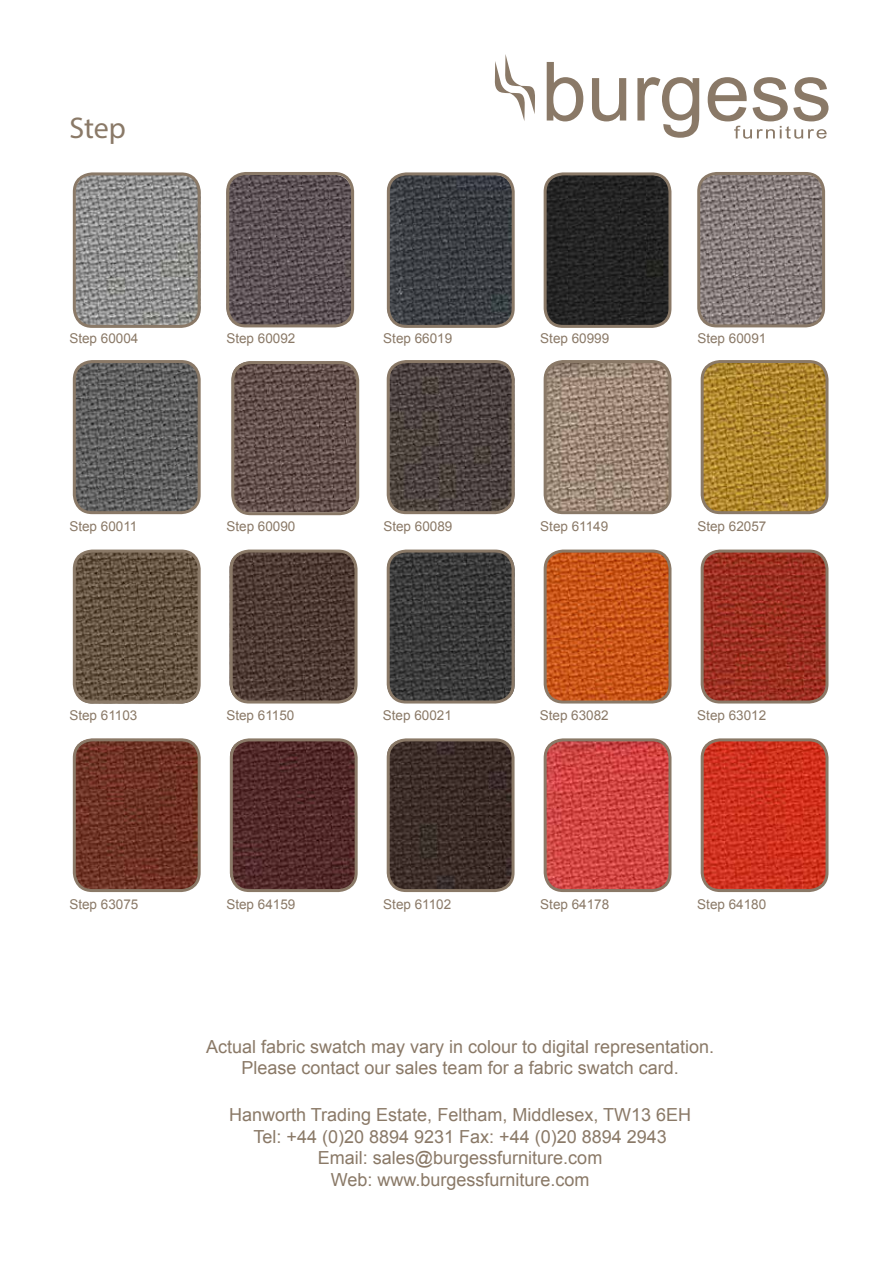
<style>
.page{position:relative;width:893px;height:1263px;background:#fff}
.page>*{position:absolute;margin:0;border:0;box-sizing:border-box;transform-origin:0 0}
.t1{font:30px "Myriad Pro";color:#8a7967}
.t2{font:18px/21.6px "Arial";color:#8a7967;text-align:center}
.t3{font:13.5px "Arial";color:#8a7967}
</style>
<div class="page">
<img style="left:387px;top:176px;width:124px;height:150px">
<img style="left:701px;top:361px;width:126px;height:151px">
<img style="left:230px;top:553px;width:124px;height:149px">
<svg style="left:547px;top:62px;width:36px;height:59px"></svg>
<svg style="left:592px;top:78px;width:34px;height:43px"></svg>
<svg style="left:637px;top:77px;width:62px;height:61px"></svg>
<svg style="left:708px;top:77px;width:120px;height:62px"></svg>
<svg style="left:494px;top:54px;width:41px;height:67px"></svg>
<img style="left:77px;top:176px;width:120px;height:150px">
<img style="left:74px;top:364px;width:123px;height:148px">
<img style="left:387px;top:553px;width:128px;height:149px">
<img style="left:389px;top:364px;width:122px;height:149px">
<img style="left:235px;top:361px;width:122px;height:150px">
<img style="left:701px;top:176px;width:123px;height:150px">
<img style="left:230px;top:176px;width:122px;height:150px">
<img style="left:544px;top:176px;width:126px;height:150px">
<img style="left:387px;top:742px;width:124px;height:148px">
<img style="left:544px;top:361px;width:126px;height:151px">
<img style="left:702px;top:553px;width:125px;height:149px">
<img style="left:545px;top:553px;width:125px;height:149px">
<img style="left:230px;top:742px;width:124px;height:148px">
<img style="left:544px;top:740px;width:126px;height:150px">
<img style="left:701px;top:740px;width:126px;height:150px">
<img style="left:74px;top:742px;width:123px;height:148px">
<img style="left:74px;top:553px;width:126px;height:150px">
<div style="left:73px;top:172px;width:128px;height:156px;border:3px solid #8a7967;border-radius:18px"></div>
<div style="left:73px;top:738px;width:128px;height:154px;border:3px solid #8a7967;border-radius:18px"></div>
<div style="left:230px;top:738px;width:128px;height:154px;border:3px solid #8a7967;border-radius:18px"></div>
<div style="left:387px;top:738px;width:128px;height:154px;border:3px solid #8a7967;border-radius:18px"></div>
<div style="left:544px;top:738px;width:127px;height:154px;border:3px solid #8a7967;border-radius:18px"></div>
<div style="left:544px;top:549px;width:127px;height:154px;border:3px solid #8a7967;border-radius:18px"></div>
<div style="left:701px;top:738px;width:127px;height:154px;border:3px solid #8a7967;border-radius:18px"></div>
<div style="left:701px;top:549px;width:127px;height:154px;border:3px solid #8a7967;border-radius:18px"></div>
<div style="left:73px;top:360px;width:128px;height:154px;border:3px solid #8a7967;border-radius:18px"></div>
<div style="left:231px;top:361px;width:128px;height:154px;border:3px solid #8a7967;border-radius:18px"></div>
<div style="left:387px;top:360px;width:128px;height:154px;border:3px solid #8a7967;border-radius:18px"></div>
<div style="left:387px;top:172px;width:128px;height:156px;border:3px solid #8a7967;border-radius:18px"></div>
<div style="left:544px;top:172px;width:127px;height:156px;border:3px solid #8a7967;border-radius:18px"></div>
<div style="left:544px;top:360px;width:127px;height:154px;border:3px solid #8a7967;border-radius:18px"></div>
<div style="left:701px;top:360px;width:127px;height:154px;border:3px solid #8a7967;border-radius:18px"></div>
<div style="left:697px;top:172px;width:128px;height:155px;border:3px solid #8a7967;border-radius:18px"></div>
<div style="left:230px;top:549px;width:128px;height:154px;border:3px solid #8a7967;border-radius:18px"></div>
<div style="left:73px;top:549px;width:128px;height:154px;border:3px solid #8a7967;border-radius:18px"></div>
<div style="left:387px;top:549px;width:128px;height:154px;border:3px solid #8a7967;border-radius:18px"></div>
<div style="left:226px;top:172px;width:128px;height:155px;border:3px solid #8a7967;border-radius:18px"></div>
<h1 class="t1" style="left:69px;top:110px;width:58px">Step</h1>
<p class="t3" style="left:383px;top:330px;width:71px">Step 66019</p>
<p class="t3" style="left:540px;top:330px;width:71px">Step 60999</p>
<p class="t3" style="left:226px;top:330px;width:71px">Step 60092</p>
<p class="t3" style="left:69px;top:330px;width:71px">Step 60004</p>
<p class="t3" style="left:697px;top:330px;width:71px">Step 60091</p>
<p class="t3" style="left:69px;top:518px;width:70px">Step 60011</p>
<p class="t3" style="left:69px;top:707px;width:70px">Step 61103</p>
<p class="t3" style="left:226px;top:517px;width:71px">Step 60090</p>
<p class="t3" style="left:383px;top:518px;width:71px">Step 60089</p>
<p class="t3" style="left:540px;top:518px;width:70px">Step 61149</p>
<p class="t3" style="left:697px;top:518px;width:71px">Step 62057</p>
<p class="t3" style="left:226px;top:707px;width:70px">Step 61150</p>
<p class="t3" style="left:383px;top:707px;width:71px">Step 60021</p>
<p class="t3" style="left:540px;top:707px;width:71px">Step 63082</p>
<p class="t3" style="left:697px;top:707px;width:71px">Step 63012</p>
<p class="t3" style="left:69px;top:895px;width:71px">Step 63075</p>
<p class="t3" style="left:226px;top:895px;width:71px">Step 64159</p>
<p class="t3" style="left:383px;top:895px;width:70px">Step 61102</p>
<p class="t3" style="left:540px;top:895px;width:71px">Step 64178</p>
<p class="t3" style="left:697px;top:895px;width:71px">Step 64180</p>
<p class="t2" style="left:206px;top:1036px;width:510px">Actual fabric swatch may vary in colour to digital representation.<br>Please contact our sales team for a fabric swatch card.</p>
<p class="t2" style="left:229px;top:1104px;width:463px">Hanworth Trading Estate, Feltham, Middlesex, TW13 6EH Tel: +44 (0)20 8894 9231 Fax: +44 (0)20 8894 2943<br>Email: sales@burgessfurniture.com<br>Web: www.burgessfurniture.com</p>
</div>
